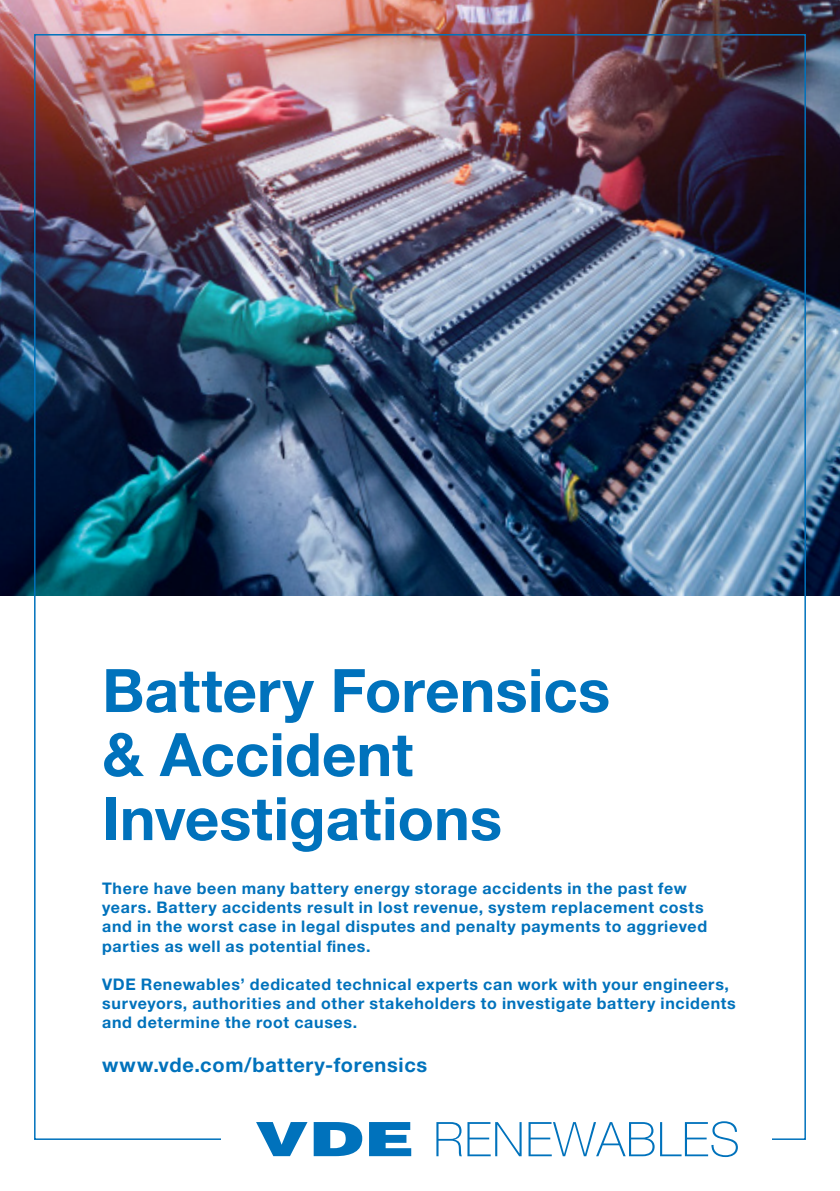
<style>
.page{position:relative;width:840px;height:1191px;background:#fff}
.page>*{position:absolute;margin:0;border:0;box-sizing:border-box;transform-origin:0 0}
.t1{font:700 60px/64px "Helvetica Neue LTW1 G";color:#0072bc}
.t2{font:700 20px "Helvetica Neue LTW1 G";letter-spacing:.035em;color:#0072bc}
.t3{font:700 16px/19.2px "Helvetica Neue LTW1 G";letter-spacing:.045em;color:#0072bc}
</style>
<div class="page">
<img style="left:0;top:0;width:839px;height:595px">
<img style="left:33px;top:33px;width:773px;height:1107px">
<div style="left:222px;top:1122px;width:549px;height:34px;background:#fff"></div>
<svg style="left:256px;top:1122px;width:51px;height:34px"></svg>
<svg style="left:313px;top:1122px;width:49px;height:34px"></svg>
<svg style="left:369px;top:1122px;width:42px;height:34px"></svg>
<svg style="left:436px;top:1122px;width:25px;height:34px"></svg>
<svg style="left:467px;top:1122px;width:54px;height:34px"></svg>
<svg style="left:528px;top:1121px;width:209px;height:36px"></svg>
<h1 class="t1" style="left:102px;top:658px;width:509px">Battery Forensics &amp; Accident<br>Investigations</h1>
<p class="t3" style="left:102px;top:878px;width:606px">There have been many battery energy storage accidents in the past few years. Battery accidents result in lost revenue, system replacement costs and in the worst case in legal disputes and penalty payments to aggrieved parties as well as potential fines.</p>
<p class="t3" style="left:102px;top:974px;width:635px">VDE Renewables’ dedicated technical experts can work with your engineers, surveyors, authorities and other stakeholders to investigate battery incidents and determine the root causes.</p>
<p class="t2" style="left:102px;top:1052px;width:326px">www.vde.com/battery-forensics</p>
</div>
